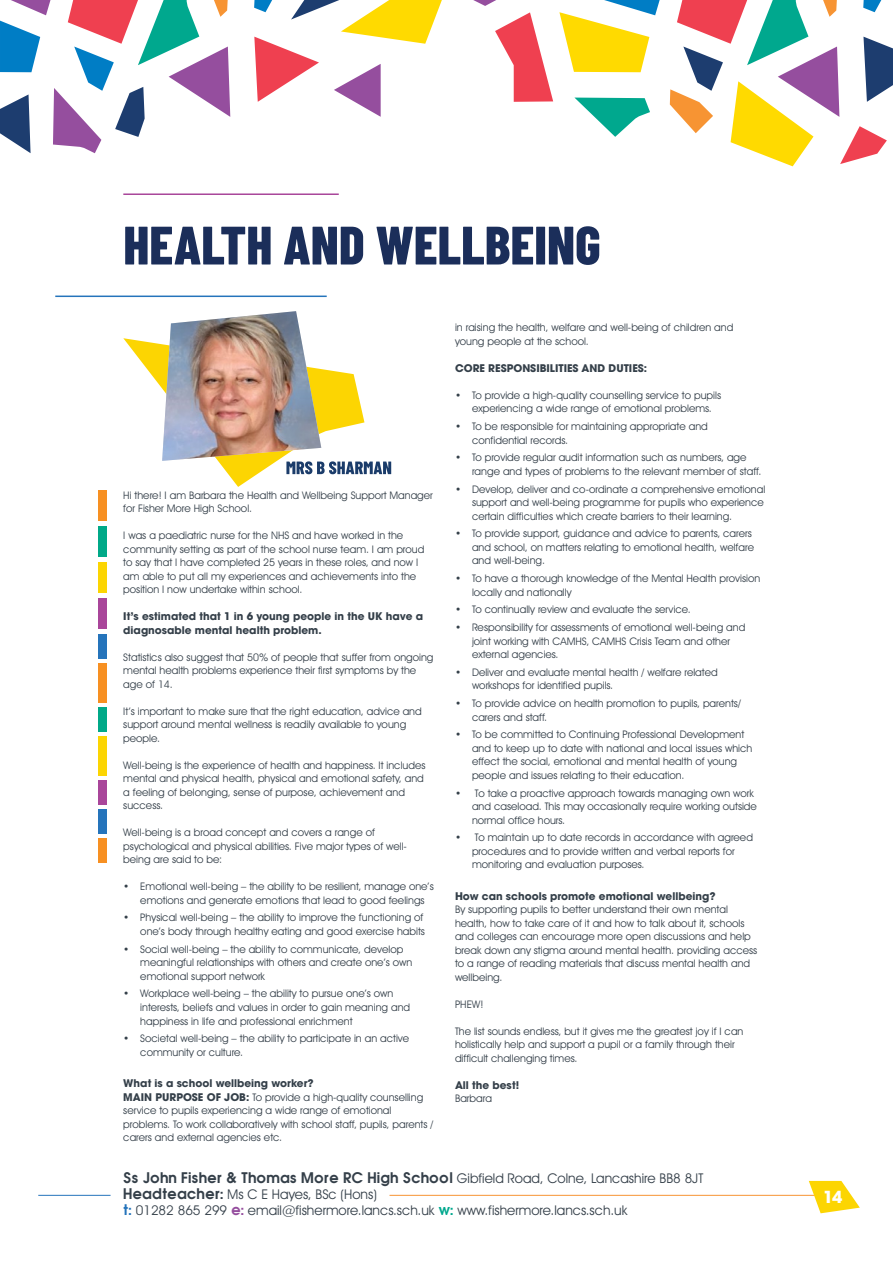
<style>
.page{position:relative;width:893px;height:1263px;background:#fff}
.page>*{position:absolute;margin:0;border:0;box-sizing:border-box;transform-origin:0 0}
.t1{font:800 54px "Barlow Condensed";color:#1b2e5a}
.t2{font:700 16.5px "Avant Garde LT";color:#fff}
.t3{font:13.5px/16.2px "Avant Garde IT Cby BT";color:#343f49}
.t4{font:700 13.5px "Avant Garde";color:#343f49}
.t5{font:10.5px/13.5px "Avant Garde IT Cby BT";color:#343f49}
.t6{font:700 10.5px/13.5px "Avant Garde LT";color:#343f49}
.s1{font-family:"Avant Garde LT";font-weight:700}
.s2{font-family:"Avant Garde IT Cby BT";font-weight:400}
.s3{font-family:"Avant Garde";font-weight:700}
.s4{font-family:"Avant Garde";font-weight:700;color:#2574bb}
.s5{font-family:"Avant Garde";font-weight:700;color:#954e9e}
.s6{font-family:"Avant Garde";font-weight:700;color:#00a88e}
</style>
<div class="page">
<svg style="left:473px;top:0;width:23px;height:6px"></svg>
<svg style="left:254px;top:0;width:188px;height:117px"></svg>
<svg style="left:575px;top:98px;width:75px;height:39px"></svg>
<svg style="left:670px;top:0;width:223px;height:166px"></svg>
<svg style="left:0;top:0;width:230px;height:153px"></svg>
<svg style="left:559px;top:0;width:101px;height:72px"></svg>
<svg style="left:495px;top:12px;width:58px;height:90px"></svg>
<hr style="left:123px;top:193px;width:216px;height:2px;background:#a9469a">
<hr style="left:55px;top:296px;width:272px;height:1px;background:#2574bb">
<hr style="left:38px;top:1195px;width:73px;height:1px;background:#2574bb">
<hr style="left:389px;top:1195px;width:432px;height:1px;background:#f79433">
<div style="left:98px;top:490px;width:8px;height:31px;background:#f79022"></div>
<div style="left:98px;top:526px;width:8px;height:31px;background:#00a988"></div>
<div style="left:98px;top:562px;width:8px;height:31px;background:#fcd502"></div>
<div style="left:98px;top:598px;width:8px;height:31px;background:#a9469a"></div>
<div style="left:98px;top:634px;width:8px;height:25px;background:#2574bb"></div>
<div style="left:98px;top:663px;width:8px;height:40px;background:#f79022"></div>
<div style="left:98px;top:707px;width:8px;height:25px;background:#00a988"></div>
<div style="left:98px;top:736px;width:8px;height:39px;background:#fcd502"></div>
<div style="left:98px;top:779px;width:8px;height:25px;background:#a9469a"></div>
<div style="left:98px;top:809px;width:8px;height:24px;background:#2574bb"></div>
<div style="left:98px;top:838px;width:8px;height:25px;background:#f79022"></div>
<svg style="left:809px;top:1181px;width:51px;height:32px"></svg>
<img style="left:123px;top:311px;width:268px;height:176px">
<h1 class="t1" style="left:123px;top:207px;width:479px">HEALTH AND WELLBEING</h1>
<p class="t5" style="left:123px;top:488px;width:311px">Hi there! I am Barbara the Health and Wellbeing Support Manager for Fisher More High School.</p>
<p class="t5" style="left:123px;top:529px;width:303px">I was a paediatric nurse for the NHS and have worked in the community setting as part of the school nurse team. I am proud to say that I have completed 25 years in these roles, and now I am able to put all my experiences and achievements into the position I now undertake within school.</p>
<p class="t6" style="left:123px;top:609px;width:301px">It’s estimated that 1 in 6 young people in the UK have a diagnosable mental health problem.</p>
<p class="t5" style="left:123px;top:650px;width:312px">Statistics also suggest that 50% of people that suffer from ongoing mental health problems experience their first symptoms by the age of 14.</p>
<p class="t5" style="left:123px;top:704px;width:300px">It’s important to make sure that the right education, advice and support around mental wellness is readily available to young people.</p>
<p class="t5" style="left:123px;top:758px;width:304px">Well-being is the experience of health and happiness. It includes mental and physical health, physical and emotional safety, and a feeling of belonging, sense of purpose, achievement and success.</p>
<p class="t5" style="left:123px;top:826px;width:285px">Well-being is a broad concept and covers a range of psychological and physical abilities. Five major types of well&shy;being are said to be:</p>
<p class="t5" style="left:140px;top:880px;width:295px;text-indent:-17px">• Emotional well-being – the ability to be resilient, manage one’s emotions and generate emotions that lead to good feelings</p>
<p class="t5" style="left:123px;top:911px;width:303px;text-align:right">• Physical well-being – the ability to improve the functioning of one’s body through healthy eating and good exercise habits</p>
<p class="t5" style="left:140px;top:942px;width:273px;text-indent:-17px">• Social well-being – the ability to communicate, develop meaningful relationships with others and create one’s own emotional support network</p>
<p class="t5" style="left:140px;top:987px;width:271px;text-indent:-17px">• Workplace well-being – the ability to pursue one’s own interests, beliefs and values in order to gain meaning and happiness in life and professional enrichment</p>
<p class="t5" style="left:140px;top:1032px;width:270px;text-indent:-17px">• Societal well-being – the ability to participate in an active community or culture.</p>
<p class="t6" style="left:123px;top:1076px;width:192px">What is a school wellbeing worker?</p>
<p class="t5" style="left:123px;top:1090px;width:312px"><span class="s1">MAIN PURPOSE OF JOB:</span> To provide a high-quality counselling service to pupils experiencing a wide range of emotional problems. To work collaboratively with school staff, pupils, parents / carers and external agencies etc.</p>
<p class="t5" style="left:455px;top:321px;width:280px">in raising the health, welfare and well-being of children and young people at the school.</p>
<p class="t6" style="left:455px;top:361px;width:194px">CORE RESPONSIBILITIES AND DUTIES:</p>
<p class="t5" style="left:472px;top:388px;width:251px;text-indent:-17px">• To provide a high-quality counselling service to pupils experiencing a wide range of emotional problems.</p>
<p class="t5" style="left:472px;top:419px;width:237px;text-indent:-17px">• To be responsible for maintaining appropriate and confidential records.</p>
<p class="t5" style="left:472px;top:451px;width:291px;text-indent:-17px">• To provide regular audit information such as numbers, age range and types of problems to the relevant member of staff.</p>
<p class="t5" style="left:472px;top:482px;width:295px;text-indent:-17px">• Develop, deliver and co-ordinate a comprehensive emotional support and well-being programme for pupils who experience certain difficulties which create barriers to their learning.</p>
<p class="t5" style="left:472px;top:527px;width:284px;text-indent:-17px">• To provide support, guidance and advice to parents, carers and school, on matters relating to emotional health, welfare and well-being.</p>
<p class="t5" style="left:472px;top:571px;width:290px;text-indent:-17px">• To have a thorough knowledge of the Mental Health provision locally and nationally</p>
<p class="t5" style="left:455px;top:603px;width:237px">• To continually review and evaluate the service.</p>
<p class="t5" style="left:472px;top:620px;width:275px;text-indent:-17px">• Responsibility for assessments of emotional well-being and joint working with CAMHS, CAMHS Crisis Team and other external agencies.</p>
<p class="t5" style="left:472px;top:665px;width:247px;text-indent:-17px">• Deliver and evaluate mental health / welfare related workshops for identified pupils.</p>
<p class="t5" style="left:472px;top:697px;width:270px;text-indent:-17px">• To provide advice on health promotion to pupils, parents/ carers and staff.</p>
<p class="t5" style="left:472px;top:728px;width:282px;text-indent:-17px">• To be committed to Continuing Professional Development and to keep up to date with national and local issues which effect the social, emotional and mental health of young people and issues relating to their education.</p>
<p class="t5" style="left:472px;top:786px;width:286px;text-indent:-17px">• To take a proactive approach towards managing own work and caseload. This may occasionally require working outside normal office hours.</p>
<p class="t5" style="left:472px;top:831px;width:282px;text-indent:-17px">• To maintain up to date records in accordance with agreed procedures and to provide written and verbal reports for monitoring and evaluation purposes.</p>
<p class="t6" style="left:455px;top:889px;width:262px">How can schools promote emotional wellbeing?</p>
<p class="t5" style="left:455px;top:903px;width:304px">By supporting pupils to better understand their own mental health, how to take care of it and how to talk about it, schools and colleges can encourage more open discussions and help break down any stigma around mental health. providing access to a range of reading materials that discuss mental health and wellbeing.</p>
<p class="t5" style="left:455px;top:997px;width:30px">PHEW!</p>
<p class="t5" style="left:455px;top:1024px;width:290px">The list sounds endless, but it gives me the greatest joy if I can holistically help and support a pupil or a family through their difficult challenging times.</p>
<p class="t6" style="left:455px;top:1078px;width:66px">All the best!</p>
<p class="t5" style="left:455px;top:1092px;width:39px">Barbara</p>
<p class="t4" style="left:123px;top:1168px;width:581px">Ss John Fisher &amp; Thomas More RC High School <span class="s2">Gibfield Road, Colne, Lancashire BB8 8JT</span></p>
<p class="t3" style="left:123px;top:1186px;width:505px"><span class="s3">Headteacher:</span> Ms C E Hayes, BSc (Hons)<br><span class="s4">t:</span> 01282 865 299 <span class="s5">e:</span> email@fishermore.lancs.sch.uk <span class="s6">w:</span> www.fishermore.lancs.sch.uk</p>
<h2 class="t2" style="left:823px;top:1186px;width:21px">14</h2>
</div>
